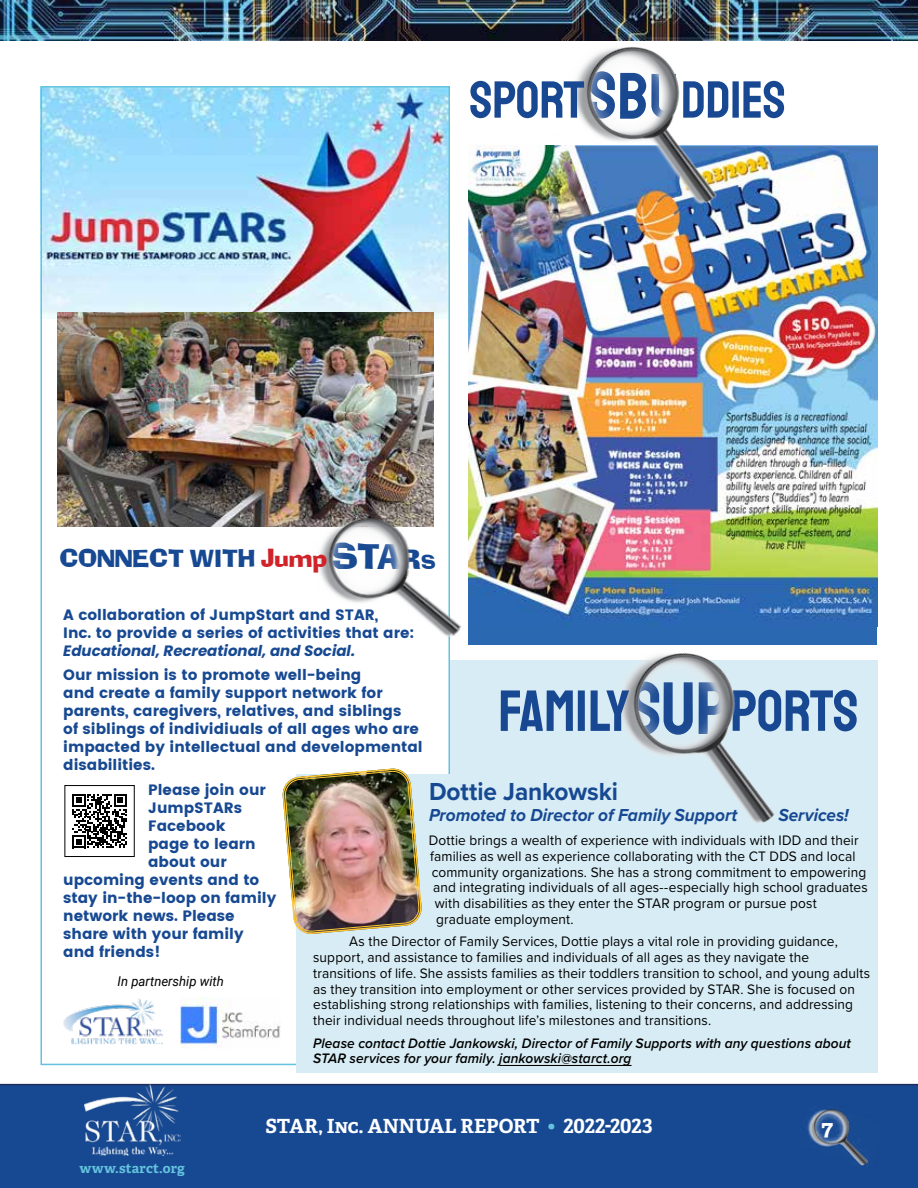
<style>
.page{position:relative;width:918px;height:1188px;background:#fff}
.page>*{position:absolute;margin:0;border:0;box-sizing:border-box;transform-origin:0 0}
.t1{font:34.5px "Ad Lib";color:#174992}
.t2{font:700 25.5px "Proxima Nova";letter-spacing:-.005em;color:#174992;scale:.96 1}
.t3{font:24px "Ad Lib";color:#174992}
.t4{font:700 22.5px "Adelle PE";color:#fff}
.t5{font:700 19.5px "Adelle PE";letter-spacing:-.005em;color:#fff}
.t6{font:italic 700 18px "Proxima Nova";color:#174992;scale:.96 1}
.t7{font:15px/18px "Poppins";color:#174992}
.t8{font:italic 700 15px "Poppins";color:#174992}
.t9{font:14.25px/15.8px "Proxima Nova";letter-spacing:.01em;color:#000;scale:.96 1}
.t10{font:italic 600 14.25px/15.8px "Proxima Nova";letter-spacing:.005em;color:#000;scale:.96 1}
.t11{font:italic 13.5px "Roboto";color:#000}
.t12{font:700 13.5px "Adelle PE";letter-spacing:.01em;color:#63c2dd}
.s1{font-size:27px}
.s2{color:#d02329}
.s3{color:#63c2dd}
</style>
<div class="page">
<div style="left:0;top:1084px;width:918px;height:104px;background:#174992"></div>
<img style="left:85px;top:1085px;width:96px;height:71px">
<img style="left:801px;top:1105px;width:79px;height:62px">
<div style="left:450px;top:660px;width:427px;height:118px;background:#d7ecf4"></div>
<img style="left:43px;top:89px;width:404px;height:230px">
<div style="left:296px;top:774px;width:582px;height:299px;background:#d7ecf4"></div>
<img style="left:0;top:0;width:918px;height:40px">
<hr style="left:499px;top:1065px;width:133px;height:1px;background:#000">
<div style="left:468px;top:146px;width:409px;height:499px;background:#2b68b2"></div>
<img style="left:468px;top:146px;width:409px;height:479px">
<svg style="left:72px;top:794px;width:55px;height:54px"></svg>
<div style="left:64px;top:785px;width:71px;height:72px;border:1px solid #000"></div>
<img style="left:181px;top:998px;width:99px;height:50px">
<img style="left:63px;top:998px;width:100px;height:47px">
<img style="left:58px;top:312px;width:376px;height:214px">
<img style="left:283px;top:769px;width:139px;height:165px">
<img style="left:517px;top:31px;width:274px;height:185px">
<svg style="left:470px;top:71px;width:206px;height:48px"></svg>
<img style="left:577px;top:653px;width:280px;height:170px">
<svg style="left:501px;top:690px;width:72px;height:41px"></svg>
<div style="left:578px;top:690px;width:7px;height:41px;background:#194892"></div>
<svg style="left:591px;top:682px;width:102px;height:53px"></svg>
<img style="left:293px;top:495px;width:199px;height:163px">
<h1 class="t1" style="left:331px;top:542px;width:106px">STA<span class="s1">Rs</span></h1>
<p class="t7" style="left:63px;top:606px;width:353px">A collaboration of JumpStart and STAR,<br>Inc. to provide a series of activities that are:</p>
<p class="t8" style="left:63px;top:642px;width:293px">Educational, Recreational, and Social.</p>
<p class="t7" style="left:63px;top:666px;width:361px">Our mission is to promote well-being<br>and create a family support network for parents, caregivers, relatives, and siblings<br>of siblings of individiuals of all ages who are impacted by intellectual and developmental disabilities.</p>
<p class="t7" style="left:148px;top:781px;width:119px">Please join our</p>
<p class="t7" style="left:148px;top:799px;width:96px">JumpSTARs</p>
<p class="t7" style="left:148px;top:817px;width:79px">Facebook</p>
<p class="t7" style="left:148px;top:835px;width:109px">page to learn</p>
<p class="t7" style="left:148px;top:853px;width:80px">about our</p>
<p class="t7" style="left:63px;top:871px;width:198px">upcoming events and to</p>
<p class="t7" style="left:63px;top:889px;width:215px">stay in-the-loop on family</p>
<p class="t7" style="left:63px;top:907px;width:173px">network news. Please</p>
<p class="t7" style="left:63px;top:925px;width:182px">share with your family</p>
<p class="t7" style="left:63px;top:943px;width:99px">and friends!</p>
<p class="t11" style="left:118px;top:971px;width:108px">In partnership with</p>
<h3 class="t3" style="left:59px;top:548px;width:269px">CONNECT WITH <span class="s2">Jump</span></h3>
<h2 class="t2" style="left:429px;top:773px;width:198px">Dottie Jankowski</h2>
<p class="t6" style="left:429px;top:802px;width:323px">Promoted to Director of Family Support</p>
<p class="t6" style="left:779px;top:802px;width:75px">Services!</p>
<p class="t9" style="left:429px;top:832px;width:449px">Dottie brings a wealth of experience with individuals with IDD and their</p>
<p class="t9" style="left:430px;top:848px;width:444px">families as well as experience collaborating with the CT DDS and local</p>
<p class="t9" style="left:432px;top:863px;width:454px">community organizations. She has a strong commitment to empowering</p>
<p class="t9" style="left:433px;top:879px;width:454px">and integrating individuals of all ages--especially high school graduates</p>
<p class="t9" style="left:435px;top:895px;width:400px">with disabilities as they enter the STAR program or pursue post</p>
<p class="t9" style="left:436px;top:911px;width:145px">graduate employment.</p>
<p class="t9" style="left:313px;top:933px;width:582px;text-indent:36px">As the Director of Family Services, Dottie plays a vital role in providing guidance, support, and assistance to families and individuals of all ages as they navigate the transitions of life. She assists families as their toddlers transition to school, and young adults as they transition into employment or other services provided by STAR. She is focused on establishing strong relationships with families, listening to their concerns, and addressing their individual needs throughout life’s milestones and transitions.</p>
<p class="t10" style="left:313px;top:1035px;width:562px">Please contact Dottie Jankowski, Director of Family Supports with any questions about<br>STAR services for your family. jankowski@starct.org</p>
<p class="t12" style="left:79px;top:1158px;width:107px">www.starct.org</p>
<h3 class="t5" style="left:265px;top:1112px;width:389px">STAR, Inc. ANNUAL REPORT <span class="s3">•</span> 2022-2023</h3>
<h3 class="t4" style="left:821px;top:1112px;width:13px">7</h3>
</div>
